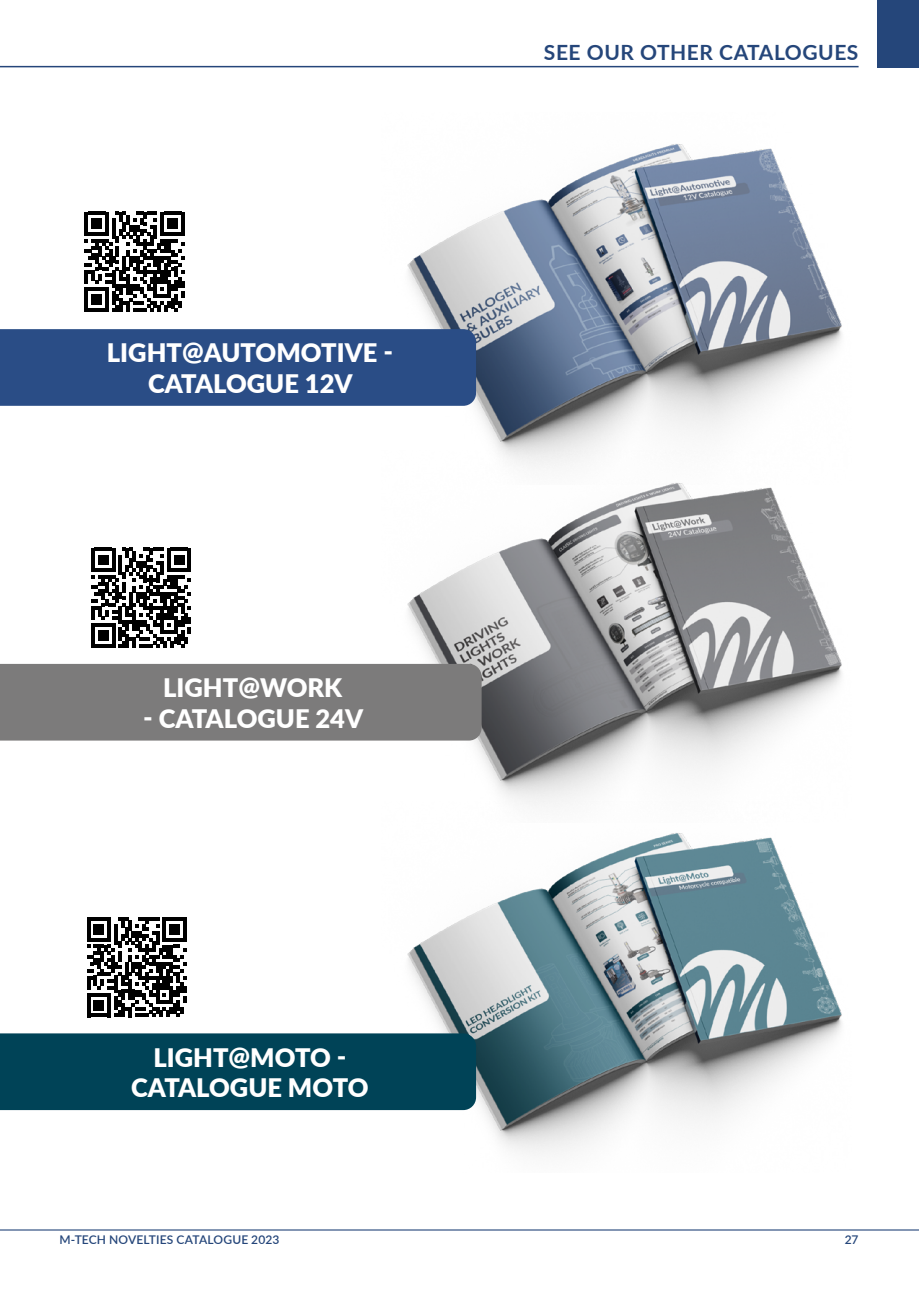
<style>
.page{position:relative;width:919px;height:1289px;background:#fff}
.page>*{position:absolute;margin:0;border:0;box-sizing:border-box;transform-origin:0 0}
.Heading_Shading{font:900 25.5px/30.6px "Lato";color:#fff;text-align:center}
.naglowek_p_TOC{font:700 21px "Lato";letter-spacing:.025em;color:#25467a}
.t1{font:600 12px "Lato";letter-spacing:.01em;color:#25467a}
</style>
<div class="page">
<hr style="left:0;top:1229px;width:918px;height:1px;background:#25467a">
<div style="left:877px;top:0;width:41px;height:67px;background:#25467a"></div>
<hr style="left:0;top:66px;width:858px;height:1px;background:#25467a">
<img style="left:381px;top:833px;width:461px;height:321px">
<img style="left:407px;top:144px;width:435px;height:307px">
<img style="left:381px;top:451px;width:461px;height:355px">
<div style="left:0;top:329px;width:476px;height:77px;background:#2a4d86"></div>
<div style="left:0;top:1033px;width:476px;height:77px;background:#004357"></div>
<div style="left:0;top:664px;width:481px;height:76px;background:#7c7b7b"></div>
<svg style="left:85px;top:212px;width:100px;height:99px"></svg>
<svg style="left:91px;top:547px;width:100px;height:100px"></svg>
<svg style="left:87px;top:917px;width:100px;height:100px"></svg>
<p class="Heading_Shading" style="left:107px;top:337px;width:287px">LIGHT@AUTOMOTIVE -<br>CATALOGUE 12V</p>
<p class="Heading_Shading" style="left:163px;top:671px;width:180px">LIGHT@WORK</p>
<p class="Heading_Shading" style="left:143px;top:702px;width:221px">- CATALOGUE 24V</p>
<p class="Heading_Shading" style="left:131px;top:1040px;width:239px">LIGHT@MOTO -<br>CATALOGUE MOTO</p>
<p class="naglowek_p_TOC" style="left:544px;top:36px;width:316px">SEE OUR OTHER CATALOGUES</p>
<p class="t1" style="left:60px;top:1230px;width:221px">M-TECH NOVELTIES CATALOGUE 2023</p>
<p class="t1" style="left:844px;top:1230px;width:15px">27</p>
</div>
